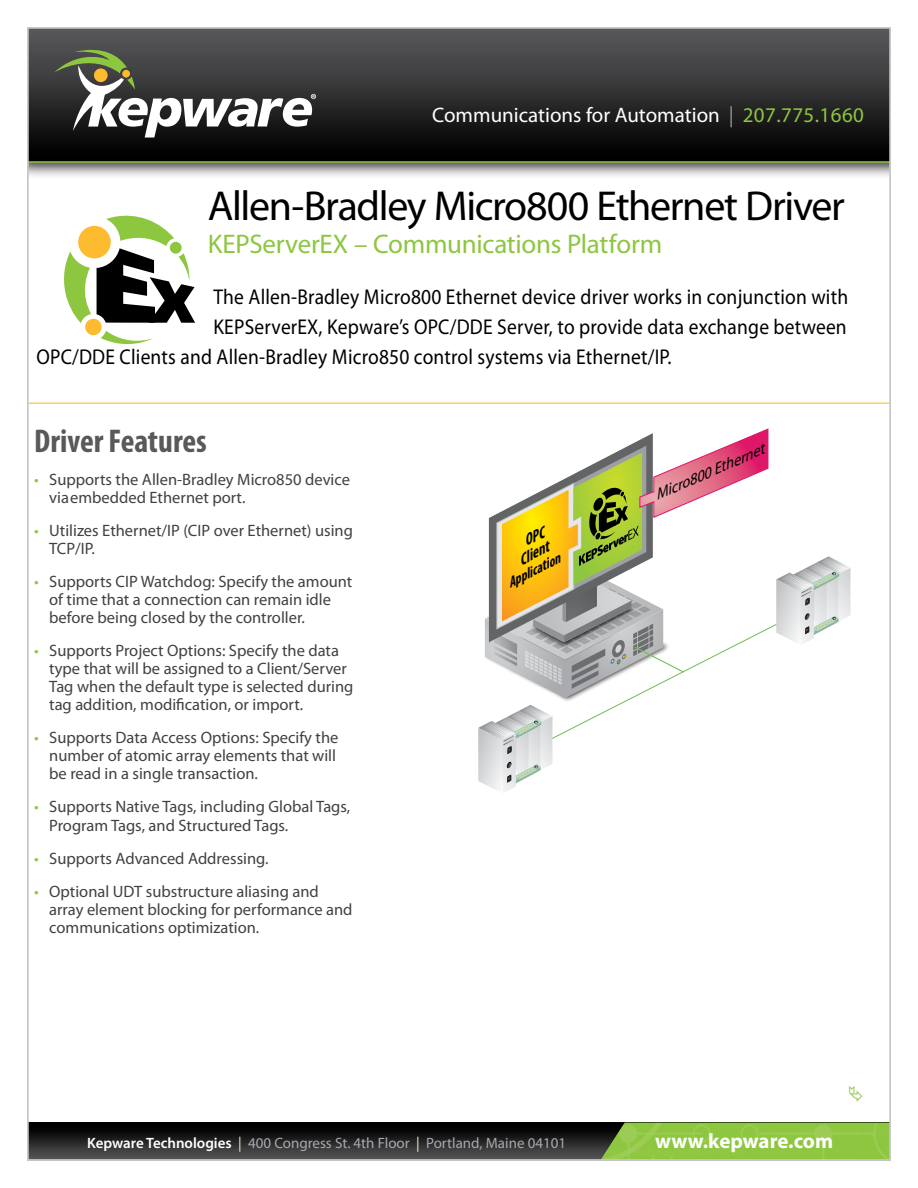
<style>
.page{position:relative;width:918px;height:1188px;background:#fff}
.page>*{position:absolute;margin:0;border:0;box-sizing:border-box;transform-origin:0 0}
.t1{font:42px "Myriad Pro";letter-spacing:-.03em;color:#000}
.t2{font:700 condensed 33px "Myriad Pro";color:#58595b}
.t3{font:27px "Myriad Pro";letter-spacing:-.01em;color:#8dc63f}
.t4{font:21.45px "Myriad Pro";letter-spacing:.01em;color:#000;scale:.91 1}
.t5{font:21px "Myriad Pro";color:#fff}
.t6{font:700 21px "Myriad Pro";letter-spacing:-.005em;color:#fff}
.t7{font:16.5px/18px "Myriad Pro";color:#414042}
.t8{font:italic 700 condensed 15.75px/14.9px "Myriad Pro";color:#000;text-align:right}
.t9{font:italic 15.3px "Myriad";color:#000}
.t10{font:15px "Myriad Pro";color:#a7a9ac}
.t11{font:italic 700 condensed 14.4px "Myriad Pro";color:#000}
.s1{color:#939598}
.s2{color:#8dc63f}
.s3{font-weight:600;color:#fff}
.s4{color:#e0eecb}
</style>
<div class="page">
<svg style="left:101px;top:331px;width:52px;height:14px"></svg>
<svg style="left:64px;top:251px;width:27px;height:72px"></svg>
<svg style="left:97px;top:216px;width:98px;height:107px"></svg>
<div style="left:78px;top:226px;width:33px;height:32px;background:#fdbb30;border-radius:50%"></div>
<div style="left:85px;top:319px;width:17px;height:16px;background:#fdbb30;border-radius:50%"></div>
<div style="left:170px;top:242px;width:12px;height:12px;background:#8dc63f;border-radius:50%"></div>
<hr style="left:28px;top:403px;width:862px;height:1px;background:#fdbb30">
<svg style="left:552px;top:624px;width:224px;height:135px"></svg>
<svg style="left:485px;top:428px;width:284px;height:270px"></svg>
<svg style="left:776px;top:556px;width:74px;height:88px"></svg>
<svg style="left:478px;top:705px;width:74px;height:87px"></svg>
<svg style="left:30px;top:1123px;width:571px;height:35px;background:#232324"></svg>
<img style="left:601px;top:1123px;width:287px;height:35px">
<div style="left:28px;top:28px;width:862px;height:134px;background:linear-gradient(to bottom,#5d5e60,#000)"></div>
<svg style="left:54px;top:50px;width:262px;height:88px"></svg>
<hr style="left:28px;top:161px;width:862px;height:2px;background:#8dc63f">
<p class="t5" style="left:432px;top:102px;width:433px">Communications for Automation <span class="s1">|</span> <span class="s2">207.775.1660</span></p>
<h1 class="t1" style="left:208px;top:180px;width:638px">Allen-Bradley Micro800 Ethernet Driver</h1>
<h3 class="t3" style="left:208px;top:227px;width:456px">KEPServerEX – Communications Platform</h3>
<h3 class="t4" style="left:214px;top:284px;width:699px">The Allen-Bradley Micro800 Ethernet device driver works in conjunction with</h3>
<h3 class="t4" style="left:214px;top:314px;width:697px">KEPServerEX, Kepware’s OPC/DDE Server, to provide data exchange between</h3>
<h3 class="t4" style="left:37px;top:344px;width:699px">OPC/DDE Clients and Allen-Bradley Micro850 control systems via Ethernet/IP.</h3>
<h2 class="t2" style="left:34px;top:420px;width:174px">Driver Features</h2>
<p class="t7" style="left:49px;top:470px;width:302px;text-indent:-15px"><span class="s2">•</span> Supports the Allen-Bradley Micro850 device viaembedded Ethernet port.</p>
<p class="t7" style="left:49px;top:521px;width:305px;text-indent:-15px"><span class="s2">•</span> Utilizes Ethernet/IP (CIP over Ethernet) using<br>TCP/IP.</p>
<p class="t7" style="left:49px;top:572px;width:305px;text-indent:-15px"><span class="s2">•</span> Supports CIP Watchdog: Specify the amount of time that a connection can remain idle before being closed by the controller.</p>
<p class="t7" style="left:49px;top:641px;width:306px;text-indent:-15px"><span class="s2">•</span> Supports Project Options: Specify the data type that will be assigned to a Client/Server Tag when the default type is selected during tag addition, modification, or import.</p>
<p class="t7" style="left:49px;top:728px;width:291px;text-indent:-15px"><span class="s2">•</span> Supports Data Access Options: Specify the number of atomic array elements that will be read in a single transaction.</p>
<p class="t7" style="left:49px;top:796px;width:303px;line-height:19.5px;text-indent:-15px"><span class="s2">•</span> Supports Native Tags, including Global Tags,<br>Program Tags, and Structured Tags.</p>
<p class="t7" style="left:34px;top:850px;width:236px"><span class="s2">•</span> Supports Advanced Addressing.</p>
<p class="t7" style="left:49px;top:883px;width:305px;text-indent:-15px"><span class="s2">•</span> Optional UDT substructure aliasing and array element blocking for performance and communications optimization.</p>
<p class="t8" style="left:509px;top:541px;width:36px;rotate:-27deg">OPC<br>Client</p>
<p class="t11" style="left:504px;top:576px;width:59px;rotate:-27deg">Application</p>
<p class="t9" style="left:652px;top:489px;width:119px;rotate:-24deg">Micro800 Ethernet</p>
<p class="t10" style="left:87px;top:1133px;width:481px"><span class="s3">Kepware Technologies</span> <span class="s4">|</span> 400 Congress St. 4th Floor <span class="s4">|</span> Portland, Maine 04101</p>
<p class="t6" style="left:655px;top:1127px;width:179px">www.kepware.com</p>
</div>
